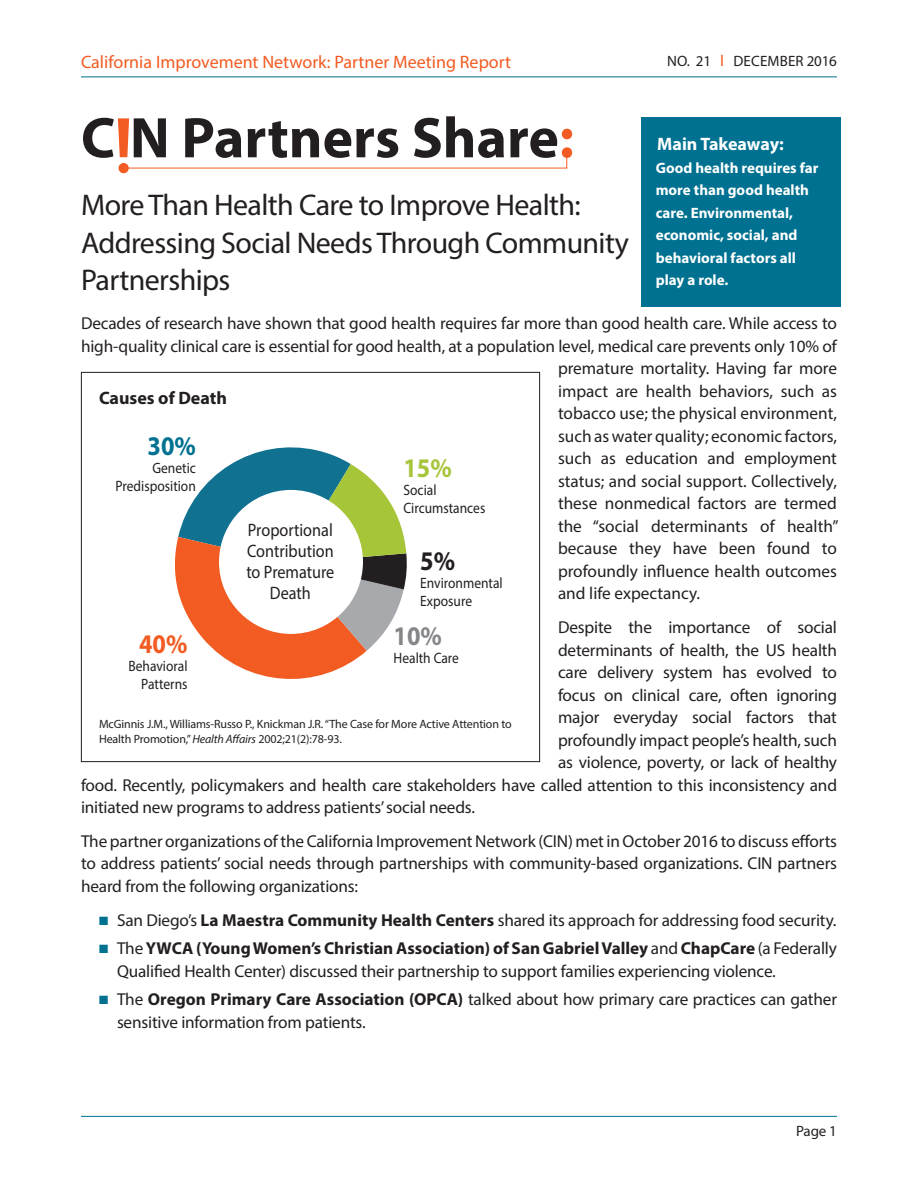
<style>
.page{position:relative;width:918px;height:1188px;background:#fff}
.page>*{position:absolute;margin:0;border:0;box-sizing:border-box;transform-origin:0 0}
.t1{font:700 57.75px "Myriad Pro";color:#231f20}
.t2{font:30px/37.5px "Myriad Pro";letter-spacing:-.02em;color:#231f20}
.graph_bold_text{font:700 27px "Myriad Pro";color:#007190;scale:.9 1}
.graph_bold_text-2{font:700 27px "Myriad Pro";color:#f25b21;scale:.9 1}
.graph_bold_text-3{font:700 27px "Myriad Pro";color:#a6c539;scale:.9 1}
.graph_bold_text-4{font:700 27px "Myriad Pro";color:#848689;scale:.9 1}
.graph_bold_text-5{font:700 27px "Myriad Pro";color:#231f20;scale:.9 1}
.t3{font:18px "Myriad Pro";color:#f25b21}
.graph_bold_text-6{font:18px/21px "Myriad Pro";color:#231f20;text-align:center;scale:.9 1}
.main_take_home{font:700 18px "Myriad Pro";letter-spacing:-.005em;color:#fff}
.graph_heading{font:700 18px "Myriad Pro";color:#231f20}
.intro_text{font:17.25px/22.5px "Myriad Pro";letter-spacing:-.01em;color:#231f20;text-align:justify}
.bullet_list{font:17.25px/22.5px "Myriad Pro";letter-spacing:-.01em;color:#231f20}
.main_take_home-2{font:700 15px/22.5px "Myriad Pro";color:#fff}
.graph_bold_text-7{font:15px/18px "Myriad Pro";color:#231f20;text-align:right;scale:.9 1}
.intro_text-2{font:15px "Myriad Pro";letter-spacing:.01em;color:#231f20}
.graph_source{font:12px/15px "Myriad Pro";letter-spacing:-.01em;color:#231f20}
.s1{font-size:16.5px;color:#f25b21}
.s2{color:#f25b21}
.s3{color:#007190}
.s4{font-weight:700}
.s5{font-style:italic}
</style>
<div class="page">
<hr style="left:81px;top:1116px;width:756px;height:1px;background:#007190">
<div style="left:119px;top:163px;width:10px;height:10px;background:#f25b21;border-radius:50%"></div>
<svg style="left:118px;top:118px;width:450px;height:51px"></svg>
<div style="left:641px;top:117px;width:199px;height:189px;background:#007190"></div>
<hr style="left:81px;top:76px;width:756px;height:1px;background:#007190">
<svg style="left:175px;top:447px;width:232px;height:232px"></svg>
<div style="left:219px;top:490px;width:144px;height:144px;background:#fff;border-radius:50%"></div>
<p class="t3" style="left:81px;top:50px;width:432px">California Improvement Network: Partner Meeting Report</p>
<p class="intro_text-2" style="left:667px;top:52px;width:171px">NO. 21 <span class="s1">I</span> DECEMBER 2016</p>
<p class="t1" style="left:81px;top:100px;width:494px">C N Partners Share<span class="s2">:</span></p>
<p class="t2" style="left:81px;top:186px;width:549px">More Than Health Care to Improve Health:<br>Addressing Social Needs Through Community<br>Partnerships</p>
<p class="main_take_home" style="left:657px;top:132px;width:128px">Main Takeaway:</p>
<p class="main_take_home-2" style="left:656px;top:156px;width:164px">Good health requires far more than good health care. Environmental, economic, social, and behavioral factors all play a role.</p>
<p class="intro_text" style="left:81px;top:312px;width:758px">Decades of research have shown that good health requires far more than good health care. While access to</p>
<p class="intro_text" style="left:81px;top:335px;width:758px">high-quality clinical care is essential for good health, at a population level, medical care prevents only 10% of</p>
<p class="intro_text" style="left:558px;top:357px;width:281px">premature mortality. Having far more</p>
<p class="intro_text" style="left:558px;top:380px;width:281px">impact are health behaviors, such as</p>
<p class="intro_text" style="left:558px;top:402px;width:281px">tobacco use; the physical environment,</p>
<p class="intro_text" style="left:558px;top:425px;width:280px">such as water quality; economic factors,</p>
<p class="intro_text" style="left:558px;top:447px;width:281px">such as education and employment</p>
<p class="intro_text" style="left:558px;top:470px;width:281px">status; and social support. Collectively,</p>
<p class="intro_text" style="left:558px;top:492px;width:280px">these nonmedical factors are termed</p>
<p class="intro_text" style="left:558px;top:515px;width:282px">the “social determinants of health”</p>
<p class="intro_text" style="left:558px;top:537px;width:281px">because they have been found to</p>
<p class="intro_text" style="left:558px;top:560px;width:280px">profoundly influence health outcomes</p>
<p class="intro_text" style="left:558px;top:582px;width:144px">and life expectancy.</p>
<p class="intro_text" style="left:558px;top:616px;width:281px">Despite the importance of social</p>
<p class="intro_text" style="left:558px;top:638px;width:281px">determinants of health, the US health</p>
<p class="intro_text" style="left:558px;top:661px;width:281px">care delivery system has evolved to</p>
<p class="intro_text" style="left:558px;top:683px;width:281px">focus on clinical care, often ignoring</p>
<p class="intro_text" style="left:558px;top:706px;width:281px">major everyday social factors that</p>
<p class="intro_text" style="left:558px;top:728px;width:281px">profoundly impact people’s health, such</p>
<p class="intro_text" style="left:558px;top:751px;width:281px">as violence, poverty, or lack of healthy</p>
<p class="intro_text" style="left:81px;top:773px;width:758px">food. Recently, policymakers and health care stakeholders have called attention to this inconsistency and</p>
<p class="intro_text" style="left:81px;top:796px;width:396px">initiated new programs to address patients’ social needs.</p>
<p class="intro_text" style="left:81px;top:830px;width:758px">The partner organizations of the California Improvement Network (CIN) met in October 2016 to discuss efforts to address patients’ social needs through partnerships with community-based organizations. CIN partners heard from the following organizations:</p>
<p class="bullet_list" style="left:99px;top:908px;width:739px"><span class="s3">■</span> San Diego’s <span class="s4">La Maestra Community Health Centers</span> shared its approach for addressing food security.</p>
<p class="bullet_list" style="left:117px;top:937px;width:722px;text-indent:-18px"><span class="s3">■</span> The <span class="s4">YWCA (Young Women’s Christian Association) of San Gabriel Valley</span> and <span class="s4">ChapCare</span> (a Federally<br>Qualified Health Center) discussed their partnership to support families experiencing violence.</p>
<p class="bullet_list" style="left:117px;top:988px;width:721px;text-indent:-18px"><span class="s3">■</span> The <span class="s4">Oregon Primary Care Association (OPCA)</span> talked about how primary care practices can gather sensitive information from patients.</p>
<p class="graph_heading" style="left:99px;top:386px;width:129px">Causes of Death</p>
<p class="graph_bold_text" style="left:148px;top:428px;width:55px">30%</p>
<p class="graph_bold_text-7" style="left:116px;top:459px;width:91px">Genetic<br>Predisposition</p>
<p class="graph_bold_text-3" style="left:404px;top:450px;width:55px">15%</p>
<p class="graph_bold_text-7" style="left:404px;top:481px;width:92px;text-align:left">Social<br>Circumstances</p>
<p class="graph_bold_text-5" style="left:420px;top:543px;width:40px">5%</p>
<p class="graph_bold_text-7" style="left:420px;top:574px;width:93px;text-align:left">Environmental<br>Exposure</p>
<p class="graph_bold_text-4" style="left:394px;top:618px;width:55px">10%</p>
<p class="graph_bold_text-7" style="left:394px;top:649px;width:74px">Health Care</p>
<p class="graph_bold_text-6" style="left:246px;top:520px;width:99px">Proportional<br>Contribution to Premature<br>Death</p>
<p class="graph_bold_text-2" style="left:139px;top:626px;width:55px">40%</p>
<p class="graph_bold_text-7" style="left:128px;top:656px;width:67px">Behavioral<br>Patterns</p>
<p class="graph_source" style="left:99px;top:716px;width:414px">McGinnis J.M., Williams-Russo P., Knickman J.R. “The Case for More Active Attention to<br>Health Promotion,” <span class="s5">Health Affairs</span> 2002;21(2):78-93.</p>
<p class="intro_text-2" style="left:796px;top:1122px;width:42px">Page 1</p>
</div>
